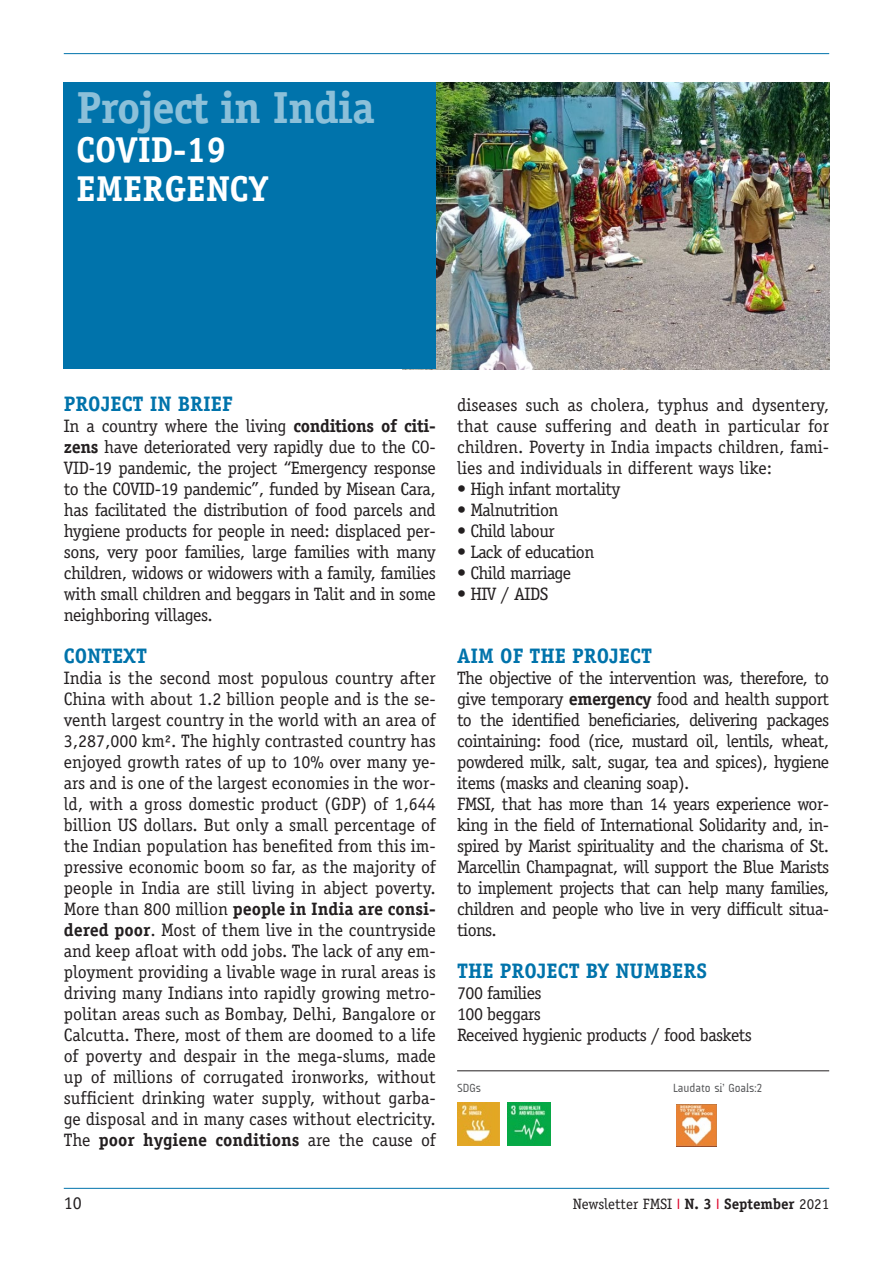
<style>
.page{position:relative;width:893px;height:1263px;background:#fff}
.page>*{position:absolute;margin:0;border:0;box-sizing:border-box;transform-origin:0 0}
.t1{font:700 45px "Officina Serif";letter-spacing:-.02em;color:#8cc0d9}
.t2{font:700 36px/38.8px "Officina Serif";color:#fff}
.Normal__Web{font:700 21px "Officina Serif";color:#0073ab}
.Normal__Web-2{font:18px/21px "Officina Serif";letter-spacing:-.03em;color:#231f20;text-align:justify}
.t3{font:15px "Officina Serif";color:#231f20}
.dida_foto{font:12px "A Udimat";color:#57585a}
.s1{font-weight:700}
.s2{font-family:"A Udimat";color:#dd042b}
</style>
<div class="page">
<hr style="left:64px;top:53px;width:765px;height:1px;background:#0073ab">
<hr style="left:64px;top:1188px;width:765px;height:1px;background:#0073ab">
<img style="left:457px;top:1102px;width:43px;height:43px">
<img style="left:508px;top:1102px;width:42px;height:43px">
<img style="left:676px;top:1104px;width:41px;height:42px">
<img style="left:436px;top:83px;width:393px;height:286px">
<hr style="left:457px;top:1070px;width:372px;height:1px;background:#231f20">
<div style="left:64px;top:83px;width:372px;height:286px;background:#0073ab"></div>
<p class="t1" style="left:77px;top:80px;width:300px">Project in India</p>
<p class="t2" style="left:77px;top:130px;width:194px">COVID-19<br>EMERGENCY</p>
<p class="Normal__Web" style="left:64px;top:391px;width:170px">PROJECT IN BRIEF</p>
<p class="Normal__Web-2" style="left:64px;top:415px;width:374px">In a country where the living <span class="s1">conditions of citi&shy;zens</span> have deteriorated very rapidly due to the CO-VID-19 pandemic, the project “Emergency response to the COVID-19 pandemic”, funded by Misean Cara, has facilitated the distribution of food parcels and hygiene products for people in need: displaced per&shy;sons, very poor families, large families with many children, widows or widowers with a family, families with small children and beggars in Talit and in some neighboring villages.</p>
<p class="Normal__Web" style="left:64px;top:643px;width:85px">CONTEXT</p>
<p class="Normal__Web-2" style="left:64px;top:667px;width:374px">India is the second most populous country after China with about 1.2 billion people and is the se&shy;venth largest country in the world with an area of 3,287,000 km². The highly contrasted country has enjoyed growth rates of up to 10% over many ye&shy;ars and is one of the largest economies in the wor&shy;ld, with a gross domestic product (GDP) of 1,644 billion US dollars. But only a small percentage of the Indian population has benefited from this im&shy;pressive economic boom so far, as the majority of people in India are still living in abject poverty.<br>More than 800 million <span class="s1">people in India are consi&shy;dered poor</span>. Most of them live in the countryside and keep afloat with odd jobs. The lack of any em&shy;ployment providing a livable wage in rural areas is driving many Indians into rapidly growing metro&shy;politan areas such as Bombay, Delhi, Bangalore or Calcutta. There, most of them are doomed to a life of poverty and despair in the mega-slums, made up of millions of corrugated ironworks, without sufficient drinking water supply, without garba&shy;ge disposal and in many cases without electricity.<br>The <span class="s1">poor hygiene conditions</span> are the cause of</p>
<p class="Normal__Web-2" style="left:457px;top:394px;width:374px">diseases such as cholera, typhus and dysentery, that cause suffering and death in particular for children. Poverty in India impacts children, fami&shy;lies and individuals in different ways like:</p>
<p class="Normal__Web-2" style="left:457px;top:478px;width:165px">• High infant mortality</p>
<p class="Normal__Web-2" style="left:457px;top:499px;width:103px">• Malnutrition</p>
<p class="Normal__Web-2" style="left:457px;top:520px;width:99px">• Child labour</p>
<p class="Normal__Web-2" style="left:457px;top:541px;width:139px">• Lack of education</p>
<p class="Normal__Web-2" style="left:457px;top:562px;width:115px">• Child marriage</p>
<p class="Normal__Web-2" style="left:457px;top:583px;width:93px">• HIV / AIDS</p>
<p class="Normal__Web" style="left:457px;top:643px;width:196px">AIM OF THE PROJECT</p>
<p class="Normal__Web-2" style="left:457px;top:667px;width:374px">The objective of the intervention was, therefore, to give temporary <span class="s1">emergency</span> food and health support to the identified beneficiaries, delivering packages cointaining: food (rice, mustard oil, lentils, wheat, powdered milk, salt, sugar, tea and spices), hygiene items (masks and cleaning soap).</p>
<p class="Normal__Web-2" style="left:457px;top:793px;width:374px">FMSI, that has more than 14 years experience wor&shy;king in the field of International Solidarity and, in&shy;spired by Marist spirituality and the charisma of St.<br>Marcellin Champagnat, will support the Blue Marists to implement projects that can help many families, children and people who live in very difficult situa&shy;tions.</p>
<p class="Normal__Web" style="left:457px;top:958px;width:251px">THE PROJECT BY NUMBERS</p>
<p class="Normal__Web-2" style="left:457px;top:982px;width:86px">700 families</p>
<p class="Normal__Web-2" style="left:457px;top:1003px;width:85px">100 beggars</p>
<p class="Normal__Web-2" style="left:457px;top:1024px;width:296px">Received hygienic products / food baskets</p>
<p class="dida_foto" style="left:457px;top:1081px;width:25px">SDGs</p>
<p class="dida_foto" style="left:673px;top:1081px;width:90px">Laudato si’ Goals: 2</p>
<p class="Normal__Web-2" style="left:64px;top:1192px;width:19px">10</p>
<p class="t3" style="left:573px;top:1195px;width:257px">Newsletter FMSI <span class="s2">I</span> <span class="s1">N. 3</span> <span class="s2">I</span> <span class="s1">September</span> 2021</p>
</div>
